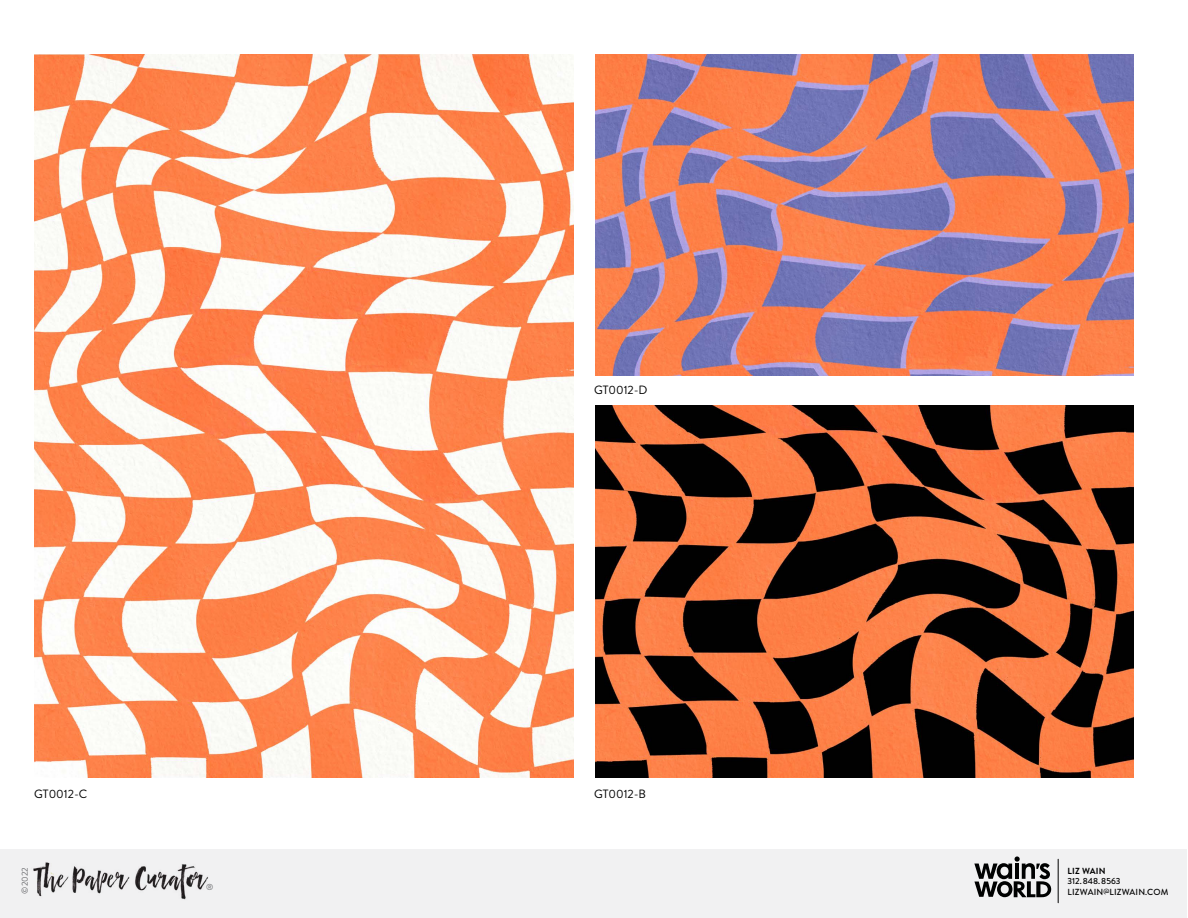
<style>
.page{position:relative;width:1188px;height:918px;background:#fff}
.page>*{position:absolute;margin:0;border:0;box-sizing:border-box;transform-origin:0 0}
.t1{font:12px "Brandon Grotesque";color:#000}
.t2{font:500 8.85px "Brandon Grotesque";letter-spacing:.02em;color:#000}
.t3{font:500 8.85px "Brandon Grotesque";color:#000}
.t4{font:700 8.85px "Brandon Grotesque";letter-spacing:.02em;color:#000}
.t5{font:8.7px "Brandon Grotesque";color:#6d6e71}
</style>
<div class="page">
<div style="left:1px;top:850px;width:1186px;height:68px;background:#f1f1f2"></div>
<hr style="left:1058px;top:859px;width:1px;height:44px;background:#000">
<svg style="left:974px;top:856px;width:77px;height:41px"></svg>
<img style="left:33px;top:862px;width:175px;height:38px">
<img style="left:34px;top:54px;width:539px;height:724px">
<img style="left:595px;top:405px;width:539px;height:373px">
<img style="left:595px;top:54px;width:539px;height:321px">
<p class="t1" style="left:594px;top:381px;width:55px">GT0012-D</p>
<p class="t1" style="left:34px;top:786px;width:55px">GT0012-C</p>
<p class="t1" style="left:594px;top:786px;width:54px">GT0012-B</p>
<p class="t5" style="left:19px;top:894px;width:28px;rotate:-90deg">©2022</p>
<p class="t5" style="left:206px;top:881px;width:9px">®</p>
<p class="t4" style="left:1068px;top:865px;width:40px">LIZ WAIN</p>
<p class="t3" style="left:1068px;top:875px;width:54px">312. 848. 8563</p>
<p class="t2" style="left:1068px;top:886px;width:102px">LIZWAIN<sup>@</sup>LIZWAIN.COM</p>
</div>
